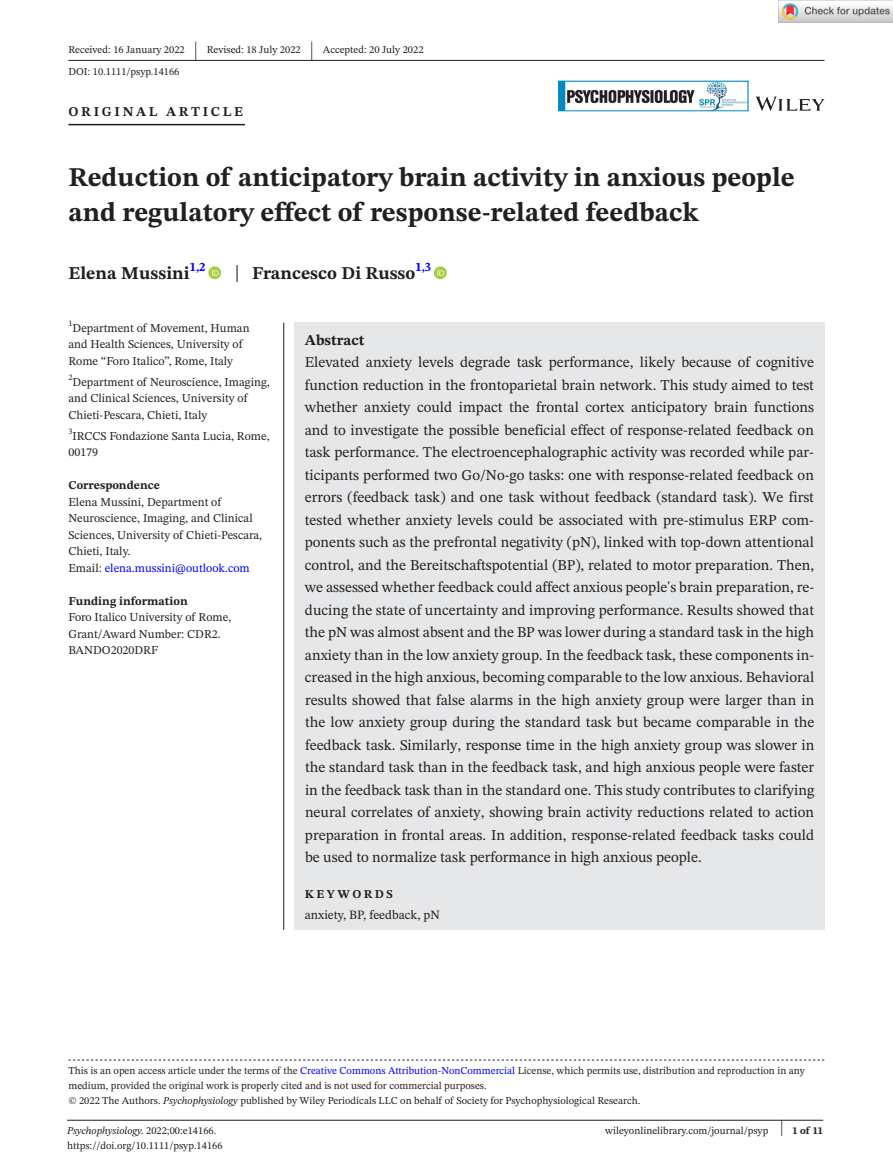
<style>
.page{position:relative;width:893px;height:1174px;background:#fff}
.page>*{position:absolute;margin:0;border:0;box-sizing:border-box;transform-origin:0 0}
.t1{font:700 27px/34.5px "STIX Two Text";color:#231f20}
.t2{font:25.65px "STIX Two Text";color:#231f20;scale:.49 1}
.t3{font:700 18px "STIX Two Text";color:#231f20}
.t4{font:15px/22.5px "STIX Two Text";color:#231f20;text-align:justify}
.t5{font:700 15px "STIX Two Text";color:#231f20}
.t6{font:700 13.5px "STIX Two Text";letter-spacing:.2em;color:#231f20}
.t7{font:12.75px "STIX Two Text";color:#231f20}
.t8{font:12px/16.5px "STIX Two Text";color:#231f20}
.t9{font:700 12px "STIX Two Text";color:#231f20}
.t10{font:700 12px "STIX Two Text";letter-spacing:.2em;color:#231f20}
.t11{font:10.5px/15px "STIX Two Text";color:#231f20}
.t12{font:italic 10.5px "STIX Two Text";color:#231f20}
.t13{font:700 10.5px "STIX Two Text";color:#231f20}
.s1{font-weight:400;font-size:23.4px}
.s2{color:#00f}
.s3{font-style:italic}
.s4{font-style:normal}
.s5{font-weight:400;font-size:22.2px}
</style>
<div class="page">
<hr style="left:67px;top:1119px;width:756px;height:1px;background:#231f20">
<svg style="left:756px;top:97px;width:68px;height:14px"></svg>
<img style="left:560px;top:83px;width:186px;height:26px">
<div style="left:558px;top:81px;width:190px;height:30px;border:1px solid #028bc1"></div>
<hr style="left:68px;top:60px;width:756px;height:1px;background:#231f20">
<hr style="left:68px;top:124px;width:177px;height:1px;background:#231f20">
<svg style="left:208px;top:266px;width:13px;height:13px"></svg>
<svg style="left:212px;top:269px;width:7px;height:7px"></svg>
<svg style="left:434px;top:266px;width:13px;height:13px"></svg>
<svg style="left:437px;top:269px;width:7px;height:7px"></svg>
<svg style="left:68px;top:1059px;width:756px;height:1px"></svg>
<div style="left:294px;top:323px;width:530px;height:607px;background:#e6e7e9"></div>
<hr style="left:283px;top:323px;width:1px;height:607px;background:#231f20">
<img style="left:779px;top:0;width:114px;height:23px">
<p class="t11" style="left:68px;top:42px;width:118px">Received: 16 January 2022</p>
<h2 class="t2" style="left:194px;top:32px;width:8px">|</h2>
<p class="t11" style="left:207px;top:42px;width:95px">Revised: 18 July 2022</p>
<h2 class="t2" style="left:310px;top:32px;width:8px">|</h2>
<p class="t11" style="left:323px;top:42px;width:102px">Accepted: 20 July 2022</p>
<p class="t11" style="left:68px;top:64px;width:113px">DOI: 10.1111/psyp.14166</p>
<p class="t6" style="left:68px;top:101px;width:176px">ORIGINAL ARTICLE</p>
<h1 class="t1" style="left:68px;top:161px;width:728px">Reduction of anticipatory brain activity in anxious people and regulatory effect of response-related feedback</h1>
<p class="t3" style="left:68px;top:260px;width:138px">Elena Mussini<sup>1,2</sup></p>
<p class="t3" style="left:235px;top:260px;width:198px"><span class="s1">|</span> Francesco Di Russo<sup>1,3</sup></p>
<p class="t8" style="left:68px;top:319px;width:183px"><sup>1</sup>Department of Movement, Human and Health Sciences, University of<br>Rome “Foro Italico”, Rome, Italy</p>
<p class="t8" style="left:68px;top:373px;width:203px"><sup>2</sup>Department of Neuroscience, Imaging, and Clinical Sciences, University of<br>Chieti-Pescara, Chieti, Italy</p>
<p class="t8" style="left:68px;top:427px;width:203px"><sup>3</sup>IRCCS Fondazione Santa Lucia, Rome,<br>00179</p>
<p class="t9" style="left:68px;top:477px;width:93px">Correspondence</p>
<p class="t8" style="left:68px;top:493px;width:195px">Elena Mussini, Department of<br>Neuroscience, Imaging, and Clinical<br>Sciences, University of Chieti-Pescara,<br>Chieti, Italy.<br>Email: <span class="s2">elena.mussini@outlook.com</span></p>
<p class="t9" style="left:68px;top:592px;width:121px">Funding information</p>
<p class="t8" style="left:68px;top:609px;width:164px">Foro Italico University of Rome,<br>Grant/Award Number: CDR2.<br>BANDO2020DRF</p>
<p class="t5" style="left:305px;top:329px;width:61px">Abstract</p>
<p class="t4" style="left:305px;top:351px;width:511px">Elevated anxiety levels degrade task performance, likely because of cognitive function reduction in the frontoparietal brain network. This study aimed to test whether anxiety could impact the frontal cortex anticipatory brain functions and to investigate the possible beneficial effect of response-related feedback on task performance. The electroencephalographic activity was recorded while par&shy;ticipants performed two Go/No-go tasks: one with response-related feedback on errors (feedback task) and one task without feedback (standard task). We first tested whether anxiety levels could be associated with pre-stimulus ERP com&shy;ponents such as the prefrontal negativity (pN), linked with top-down attentional control, and the Bereitschaftspotential (BP), related to motor preparation. Then, we assessed whether feedback could affect anxious people's brain preparation, re&shy;ducing the state of uncertainty and improving performance. Results showed that the pN was almost absent and the BP was lower during a standard task in the high anxiety than in the low anxiety group. In the feedback task, these components in&shy;creased in the high anxious, becoming comparable to the low anxious. Behavioral results showed that false alarms in the high anxiety group were larger than in the low anxiety group during the standard task but became comparable in the feedback task. Similarly, response time in the high anxiety group was slower in the standard task than in the feedback task, and high anxious people were faster in the feedback task than in the standard one. This study contributes to clarifying neural correlates of anxiety, showing brain activity reductions related to action preparation in frontal areas. In addition, response-related feedback tasks could be used to normalize task performance in high anxious people.</p>
<p class="t10" style="left:305px;top:885px;width:90px">KEYWORDS</p>
<p class="t7" style="left:305px;top:906px;width:137px">anxiety, BP, feedback, pN</p>
<p class="t11" style="left:68px;top:1063px;width:738px">This is an open access article under the terms of the <span class="s2">Creative Commons Attribution-NonCommercial</span> License, which permits use, distribution and reproduction in any medium, provided the original work is properly cited and is not used for commercial purposes.<br>© 2022 The Authors. <span class="s3">Psychophysiology</span> published by Wiley Periodicals LLC on behalf of Society for Psychophysiological Research.</p>
<p class="t12" style="left:67px;top:1123px;width:151px">Psychophysiology. <span class="s4">2022;00:e14166.</span></p>
<p class="t13" style="left:780px;top:1123px;width:45px"><span class="s5">|</span> 1 of 11</p>
<p class="t11" style="left:67px;top:1138px;width:157px">https://doi.org/10.1111/psyp.14166</p>
<p class="t11" style="left:605px;top:1123px;width:165px">wileyonlinelibrary.com/journal/psyp</p>
</div>
